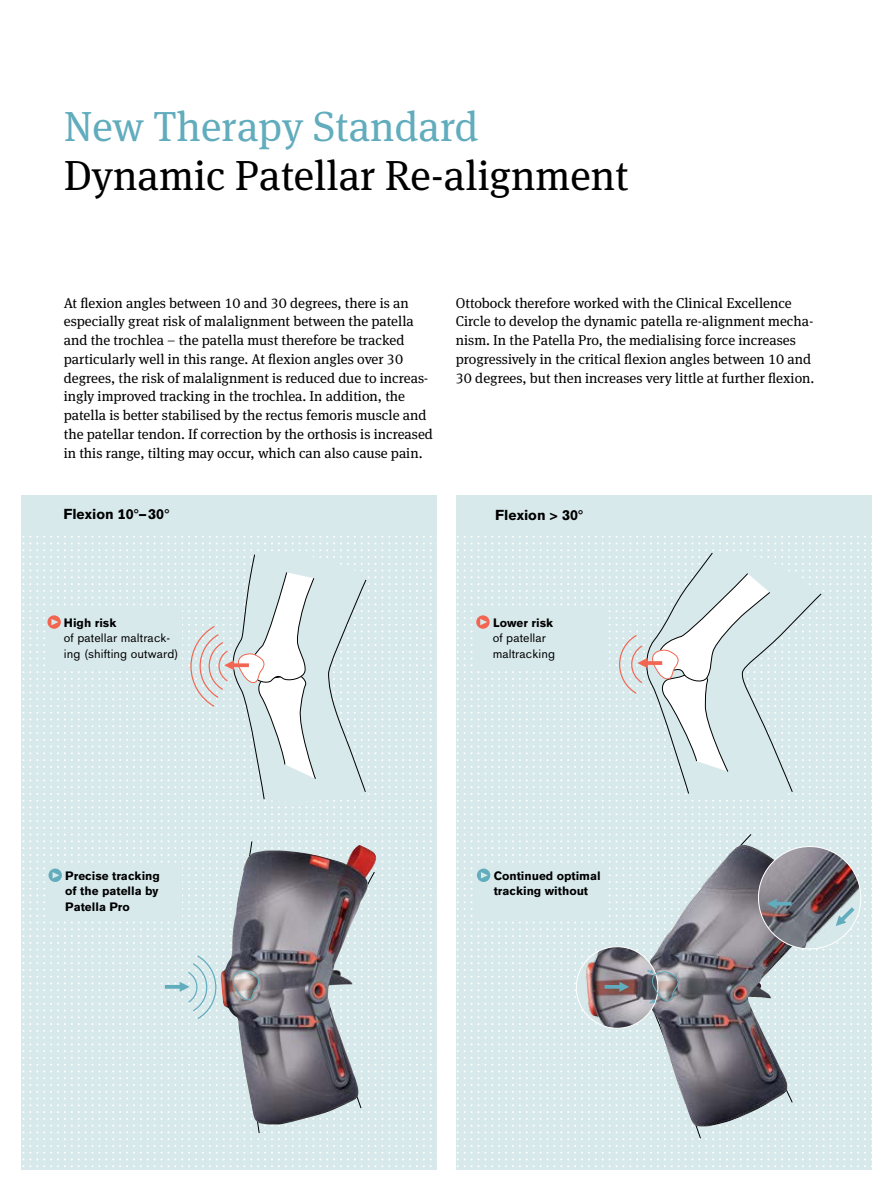
<style>
.page{position:relative;width:893px;height:1191px;background:#fff}
.page>*{position:absolute;margin:0;border:0;box-sizing:border-box;transform-origin:0 0}
.t1{font:42px "OBO Serif";color:#000}
.t2{font:42px "OBO Serif";color:#61acbd}
.t3{font:14.25px/18.8px "OBO Serif";color:#000}
.t4{font:700 14.25px "OBO Sans";color:#000}
.t5{font:700 12px/15.8px "OBO Sans";color:#000;text-align:justify}
.t6{font:12px/15.8px "OBO Sans";letter-spacing:.005em;color:#000}
</style>
<div class="page">
<div style="left:456px;top:495px;width:416px;height:674px;background:#d8e9ec"></div>
<div style="left:21px;top:495px;width:416px;height:674px;background:#d8e9ec"></div>
<svg style="left:22px;top:536px;width:415px;height:631px"></svg>
<svg style="left:457px;top:536px;width:415px;height:631px"></svg>
<h1 class="t2" style="left:64px;top:102px;width:416px">New Therapy Standard</h1>
<h1 class="t1" style="left:64px;top:151px;width:566px">Dynamic Patellar Re-alignment</h1>
<p class="t3" style="left:64px;top:293px;width:371px">At flexion angles between 10 and 30 degrees, there is an especially great risk of malalignment between the patella and the trochlea – the patella must therefore be tracked particularly well in this range. At flexion angles over 30 degrees, the risk of malalignment is reduced due to increas&shy;ingly improved tracking in the trochlea. In addition, the patella is better stabilised by the rectus femoris muscle and the patellar tendon. If correction by the orthosis is increased in this range, tilting may occur, which can also cause pain.</p>
<p class="t3" style="left:456px;top:293px;width:360px">Ottobock therefore worked with the Clinical Excellence Circle to develop the dynamic patella re-alignment mecha&shy;nism. In the Patella Pro, the medialising force increases progressively in the critical flexion angles between 10 and 30 degrees, but then increases very little at further flexion.</p>
<p class="t4" style="left:63px;top:506px;width:108px">Flexion 10°–30°</p>
<p class="t5" style="left:64px;top:614px;width:54px">High risk</p>
<p class="t6" style="left:64px;top:630px;width:116px">of patellar maltrack&shy;ing (shifting outward)</p>
<p class="t5" style="left:65px;top:867px;width:96px">Precise tracking of the patella by Patella Pro</p>
<p class="t4" style="left:495px;top:506px;width:90px">Flexion &gt; 30°</p>
<p class="t5" style="left:493px;top:614px;width:62px">Lower risk</p>
<p class="t6" style="left:493px;top:630px;width:64px">of patellar maltracking</p>
<p class="t5" style="left:494px;top:867px;width:109px">Continued optimal tracking without</p>
</div>
